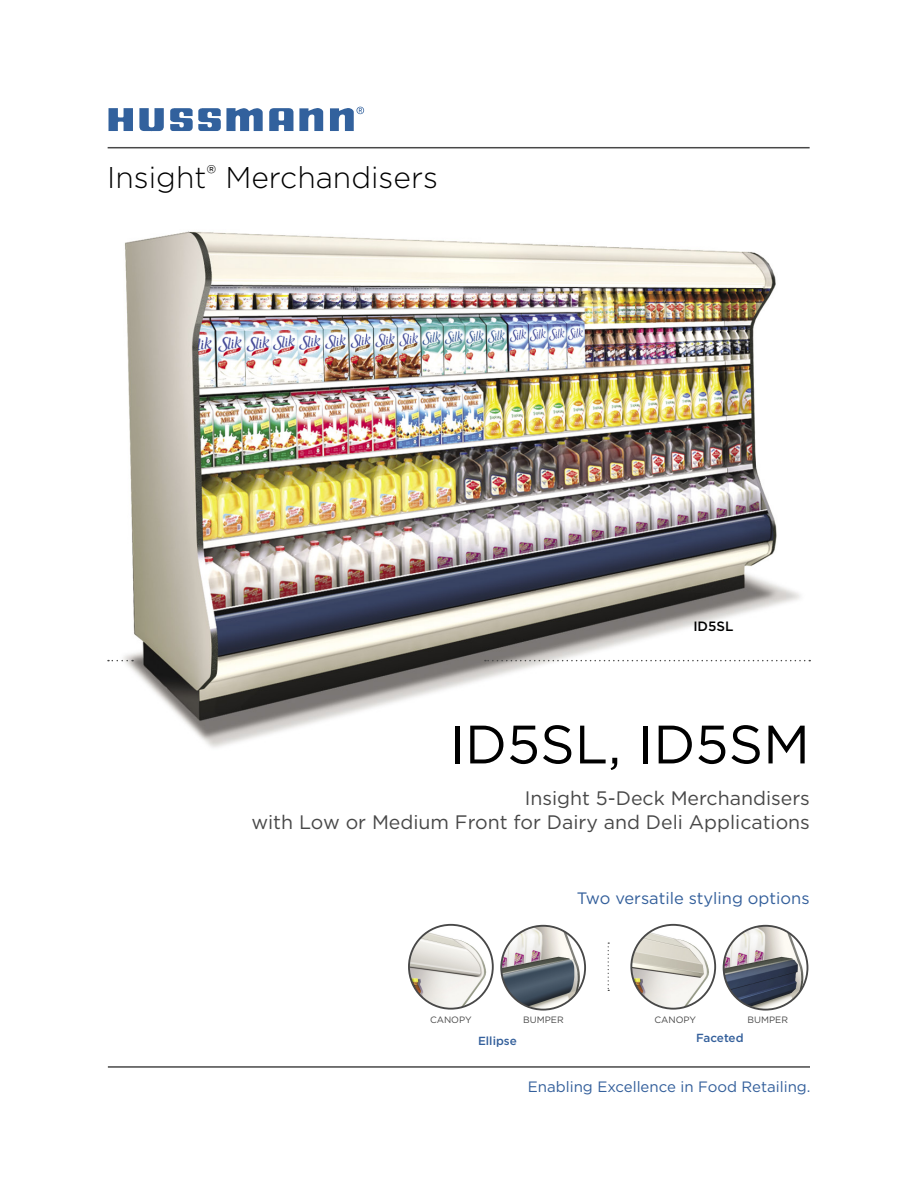
<style>
.page{position:relative;width:918px;height:1188px;background:#fff}
.page>*{position:absolute;margin:0;border:0;box-sizing:border-box;transform-origin:0 0}
.t1{font:54px "Gotham";color:#000}
.t2{font:300 30px "Gotham";color:#000}
.t3{font:19.5px/24px "Gotham";color:#484848;text-align:right}
.t4{font:16.5px "Gotham";color:#335f9b}
.t5{font:15px "Gotham";color:#335f9b}
.t6{font:500 13.5px "Gotham";color:#000}
.t7{font:500 11.7px "Gotham";color:#335f9b}
.t8{font:9.15px "Gotham";color:#484848}
</style>
<div class="page">
<img style="left:107px;top:231px;width:704px;height:517px">
<svg style="left:485px;top:660px;width:325px;height:1px"></svg>
<svg style="left:108px;top:660px;width:25px;height:1px"></svg>
<svg style="left:139px;top:108px;width:25px;height:23px"></svg>
<svg style="left:170px;top:108px;width:93px;height:23px"></svg>
<svg style="left:109px;top:108px;width:24px;height:23px"></svg>
<svg style="left:330px;top:107px;width:34px;height:24px"></svg>
<svg style="left:269px;top:108px;width:54px;height:23px"></svg>
<hr style="left:108px;top:147px;width:702px;height:1px;background:#484848">
<hr style="left:108px;top:1066px;width:702px;height:2px;background:#484848">
<svg style="left:608px;top:943px;width:1px;height:48px"></svg>
<img style="left:409px;top:925px;width:83px;height:84px">
<div style="left:408px;top:924px;width:86px;height:86px;border:2px solid #484848;border-radius:50%"></div>
<img style="left:501px;top:926px;width:84px;height:84px;border-radius:42px">
<div style="left:500px;top:925px;width:86px;height:86px;border:2px solid #484848;border-radius:50%"></div>
<img style="left:631px;top:925px;width:83px;height:84px">
<div style="left:630px;top:924px;width:86px;height:86px;border:2px solid #484848;border-radius:50%"></div>
<img style="left:724px;top:926px;width:83px;height:84px;border-radius:42px">
<div style="left:723px;top:925px;width:85px;height:86px;border:2px solid #484848;border-radius:50%"></div>
<h2 class="t2" style="left:107px;top:159px;width:332px">Insight<sup>®</sup> Merchandisers</h2>
<p class="t6" style="left:693px;top:618px;width:42px">ID5SL</p>
<h1 class="t1" style="left:449px;top:712px;width:362px">ID5SL, ID5SM</h1>
<p class="t3" style="left:251px;top:786px;width:560px">Insight 5-Deck Merchandisers<br>with Low or Medium Front for Dairy and Deli Applications</p>
<p class="t4" style="left:577px;top:888px;width:234px">Two versatile styling options</p>
<p class="t8" style="left:430px;top:1014px;width:43px">CANOPY</p>
<p class="t8" style="left:523px;top:1014px;width:42px">BUMPER</p>
<p class="t8" style="left:654px;top:1014px;width:43px">CANOPY</p>
<p class="t8" style="left:748px;top:1014px;width:42px">BUMPER</p>
<p class="t7" style="left:478px;top:1033px;width:40px">Ellipse</p>
<p class="t7" style="left:696px;top:1031px;width:49px">Faceted</p>
<p class="t5" style="left:528px;top:1078px;width:284px">Enabling Excellence in Food Retailing.</p>
</div>
